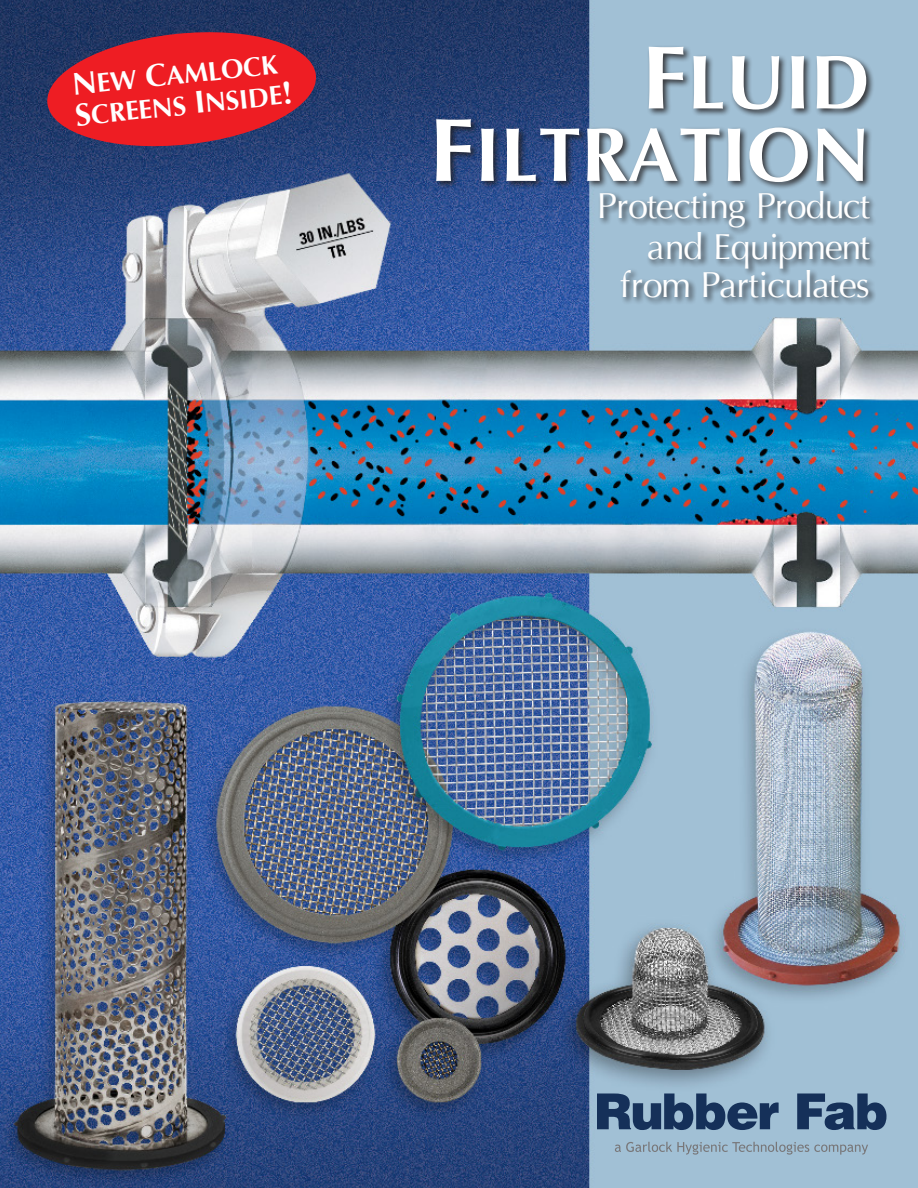
<style>
.page{position:relative;width:918px;height:1188px;background:#fff}
.page>*{position:absolute;margin:0;border:0;box-sizing:border-box;transform-origin:0 0}
.t1{font:76.5px "Optima Bold SC850";color:#fff}
.t2{font:36px "Optima";letter-spacing:-.02em;color:#fff}
.t3{font:36px "Optima";letter-spacing:-.04em;color:#fff}
.Title_Header{font:26.7px "Optima Bold SC850";color:#fff}
.s1{font-size:31.5px}
.s2{font-size:90px}
</style>
<div class="page">
<img style="left:0;top:0;width:918px;height:1188px">
<div style="left:434px;top:45px;width:444px;height:261px;background:#231f20;opacity:.85"></div>
<svg style="left:44px;top:26px;width:275px;height:126px;background:#ac263a"></svg>
<svg style="left:597px;top:1094px;width:182px;height:36px;background:#4e6a8b"></svg>
<svg style="left:797px;top:1094px;width:90px;height:36px;background:#4b6889"></svg>
<svg style="left:615px;top:1142px;width:253px;height:13px;background:#97afc0"></svg>
<p class="Title_Header" style="left:71px;top:71px;width:208px;rotate:-6deg"><span class="s1">N</span>EW <span class="s1">C</span>AMLOC K</p>
<p class="Title_Header" style="left:74px;top:101px;width:220px;rotate:-6deg"><span class="s1">S</span>C REENS <span class="s1">I</span>NSIDE<span class="s1">!</span></p>
<p class="t1" style="left:642px;top:38px;width:229px"><span class="s2">F</span>LUID</p>
<p class="t1" style="left:430px;top:110px;width:442px"><span class="s2">F</span>ILTRATION</p>
<p class="t2" style="left:597px;top:185px;width:275px">Protecting Product</p>
<p class="t3" style="left:647px;top:226px;width:225px">and Equipment</p>
<p class="t2" style="left:620px;top:264px;width:251px">from Particulates</p>
</div>
